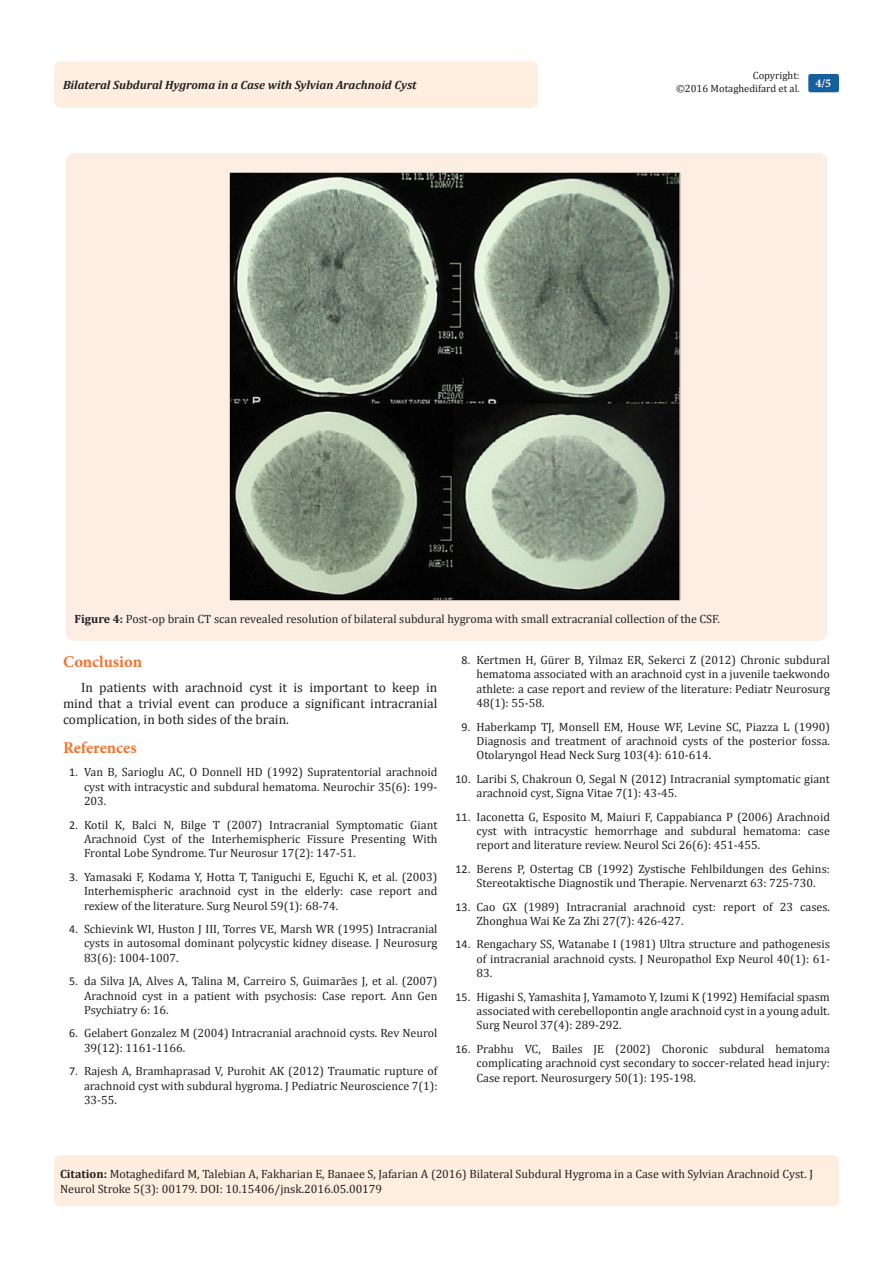
<style>
.page{position:relative;width:893px;height:1263px;background:#fff}
.page>*{position:absolute;margin:0;border:0;box-sizing:border-box;transform-origin:0 0}
.List_Paragraph{font:700 16.5px "Minion Pro";letter-spacing:-.005em;color:#f37331}
.t1{font:13.5px/16.2px "Cambria";color:#231f20;text-align:justify}
.t2{font:12px/14.4px "Cambria";color:#231f20;text-align:justify}
.t3{font:italic 700 12px "Cambria";color:#231f20}
.t4{font:700 12px "Minion Pro";color:#fff}
.t5{font:10.5px/12.6px "Cambria";color:#231f20;text-align:right}
.s1{font-weight:700}
.s2{font-family:"Calibri"}
</style>
<div class="page">
<div style="left:54px;top:1155px;width:785px;height:51px;background:#feeee0;border-radius:7px"></div>
<div style="left:54px;top:61px;width:484px;height:47px;background:#feeee0;border-radius:8px"></div>
<div style="left:808px;top:74px;width:31px;height:18px;background:#18609d;border-radius:2px"></div>
<div style="left:66px;top:153px;width:761px;height:488px;background:#fdeee3;border-radius:9px"></div>
<img style="left:229px;top:172px;width:451px;height:428px">
<p class="t5" style="left:676px;top:69px;width:125px">Copyright:<br>©2016 Motaghedifard et al.</p>
<p class="t3" style="left:63px;top:77px;width:355px">Bilateral Subdural Hygroma in a Case with Sylvian Arachnoid Cyst</p>
<p class="t4" style="left:815px;top:75px;width:17px">4/5</p>
<p class="t2" style="left:75px;top:612px;width:647px"><span class="s1">Figure 4:</span> Post-op brain CT scan revealed resolution of bilateral subdural hygroma with small extracranial collection of the CSF.</p>
<p class="List_Paragraph" style="left:63px;top:650px;width:81px">Conclusion</p>
<p class="t1" style="left:63px;top:679px;width:376px;text-indent:18px">In patients with arachnoid cyst it is important to keep in mind that a trivial event can produce a significant intracranial complication, in both sides of the brain.</p>
<p class="List_Paragraph" style="left:63px;top:736px;width:75px">References</p>
<p class="t2" style="left:84px;top:765px;width:355px;text-indent:-15px"><span class="s2">1.</span> Van B, Sarioglu AC, O Donnell HD (1992) Supratentorial arachnoid cyst with intracystic and subdural hematoma. Neurochir 35(6): 199- 203.</p>
<p class="t2" style="left:84px;top:817px;width:355px;text-indent:-15px"><span class="s2">2.</span> Kotil K, Balci N, Bilge T (2007) Intracranial Symptomatic Giant Arachnoid Cyst of the Interhemispheric Fissure Presenting With Frontal Lobe Syndrome. Tur Neurosur 17(2): 147-51.</p>
<p class="t2" style="left:84px;top:869px;width:355px;text-indent:-15px"><span class="s2">3.</span> Yamasaki F, Kodama Y, Hotta T, Taniguchi E, Eguchi K, et al. (2003)<br>Interhemispheric arachnoid cyst in the elderly: case report and rexiew of the literature. Surg Neurol 59(1): 68-74.</p>
<p class="t2" style="left:84px;top:922px;width:355px;text-indent:-15px"><span class="s2">4.</span> Schievink WI, Huston J III, Torres VE, Marsh WR (1995) Intracranial cysts in autosomal dominant polycystic kidney disease. J Neurosurg 83(6): 1004-1007.</p>
<p class="t2" style="left:84px;top:974px;width:355px;text-indent:-15px"><span class="s2">5.</span> da Silva JA, Alves A, Talina M, Carreiro S, Guimarães J, et al. (2007)<br>Arachnoid cyst in a patient with psychosis: Case report. Ann Gen Psychiatry 6: 16.</p>
<p class="t2" style="left:84px;top:1026px;width:355px;text-indent:-15px"><span class="s2">6.</span> Gelabert Gonzalez M (2004) Intracranial arachnoid cysts. Rev Neurol<br>39(12): 1161-1166.</p>
<p class="t2" style="left:84px;top:1064px;width:355px;text-indent:-15px"><span class="s2">7.</span> Rajesh A, Bramhaprasad V, Purohit AK (2012) Traumatic rupture of arachnoid cyst with subdural hygroma. J Pediatric Neuroscience 7(1):<br>33-55.</p>
<p class="t2" style="left:476px;top:653px;width:355px;text-indent:-15px"><span class="s2">8.</span> Kertmen H, Gürer B, Yilmaz ER, Sekerci Z (2012) Chronic subdural hematoma associated with an arachnoid cyst in a juvenile taekwondo athlete: a case report and review of the literature: Pediatr Neurosurg 48(1): 55-58.</p>
<p class="t2" style="left:476px;top:719px;width:355px;text-indent:-15px"><span class="s2">9.</span> Haberkamp TJ, Monsell EM, House WF, Levine SC, Piazza L (1990)<br>Diagnosis and treatment of arachnoid cysts of the posterior fossa.<br>Otolaryngol Head Neck Surg 103(4): 610-614.</p>
<p class="t2" style="left:476px;top:771px;width:355px;text-indent:-21px"><span class="s2">10.</span> Laribi S, Chakroun O, Segal N (2012) Intracranial symptomatic giant arachnoid cyst, Signa Vitae 7(1): 43-45.</p>
<p class="t2" style="left:476px;top:809px;width:355px;text-indent:-21px"><span class="s2">11.</span> Iaconetta G, Esposito M, Maiuri F, Cappabianca P (2006) Arachnoid cyst with intracystic hemorrhage and subdural hematoma: case report and literature review. Neurol Sci 26(6): 451-455.</p>
<p class="t2" style="left:455px;top:861px;width:376px;text-align:center"><span class="s2">12.</span> Berens P, Ostertag CB (1992) Zystische Fehlbildungen des Gehins:<br>Stereotaktische Diagnostik und Therapie. Nervenarzt 63: 725-730.</p>
<p class="t2" style="left:476px;top:899px;width:355px;text-indent:-21px"><span class="s2">13.</span> Cao GX (1989) Intracranial arachnoid cyst: report of 23 cases.<br>Zhonghua Wai Ke Za Zhi 27(7): 426-427.</p>
<p class="t2" style="left:476px;top:937px;width:355px;text-indent:-21px"><span class="s2">14.</span> Rengachary SS, Watanabe I (1981) Ultra structure and pathogenesis of intracranial arachnoid cysts. J Neuropathol Exp Neurol 40(1): 61- 83.</p>
<p class="t2" style="left:476px;top:989px;width:355px;text-indent:-21px"><span class="s2">15.</span> Higashi S, Yamashita J, Yamamoto Y, Izumi K (1992) Hemifacial spasm associated with cerebellopontin angle arachnoid cyst in a young adult.<br>Surg Neurol 37(4): 289-292.</p>
<p class="t2" style="left:476px;top:1041px;width:355px;text-indent:-21px"><span class="s2">16.</span> Prabhu VC, Bailes JE (2002) Choronic subdural hematoma complicating arachnoid cyst secondary to soccer-related head injury:<br>Case report. Neurosurgery 50(1): 195-198.</p>
<p class="t2" style="left:60px;top:1167px;width:755px"><span class="s1">Citation:</span> Motaghedifard M, Talebian A, Fakharian E, Banaee S, Jafarian A (2016) Bilateral Subdural Hygroma in a Case with Sylvian Arachnoid Cyst. J<br>Neurol Stroke 5(3): 00179. DOI: 10.15406/jnsk.2016.05.00179</p>
</div>
